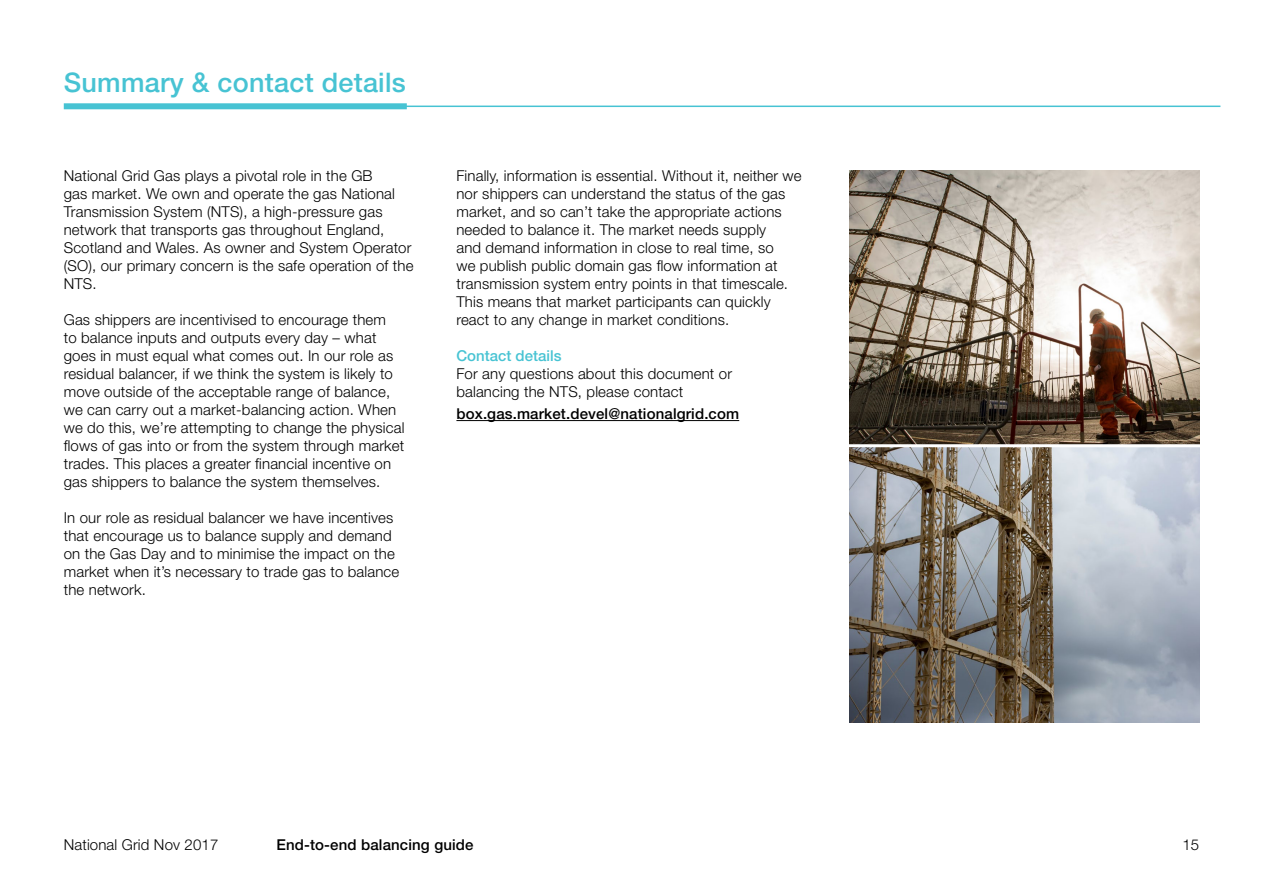
<style>
.page{position:relative;width:1263px;height:893px;background:#fff}
.page>*{position:absolute;margin:0;border:0;box-sizing:border-box;transform-origin:0 0}
.t1{font:500 27px "Helvetica Neue LT Std";letter-spacing:.01em;color:#47c3d3}
.t2{font:300 15px/18px "Helvetica Neue LT Std";letter-spacing:.01em;color:#000}
.t3{font:500 15px "Helvetica Neue LT Std";letter-spacing:.01em;color:#000}
.t4{font:500 15px "Helvetica Neue LT Std";color:#47c3d3}
</style>
<div class="page">
<hr style="left:456px;top:420px;width:283px;height:1px;background:#000">
<div style="left:64px;top:103px;width:343px;height:6px;background:#47c3d3"></div>
<hr style="left:374px;top:106px;width:846px;height:1px;background:#47c3d3">
<img style="left:849px;top:170px;width:350px;height:553px">
<hr style="left:840px;top:444px;width:366px;height:3px;background:#fff">
<h1 class="t1" style="left:64px;top:66px;width:344px">Summary &amp; contact details</h1>
<p class="t2" style="left:64px;top:166px;width:351px">National Grid Gas plays a pivotal role in the GB<br>gas market. We own and operate the gas National Transmission System (NTS), a high-pressure gas network that transports gas throughout England, Scotland and Wales. As owner and System Operator (SO), our primary concern is the safe operation of the NTS.</p>
<p class="t2" style="left:64px;top:310px;width:342px">Gas shippers are incentivised to encourage them<br>to balance inputs and outputs every day – what goes in must equal what comes out. In our role as residual balancer, if we think the system is likely to move outside of the acceptable range of balance, we can carry out a market-balancing action. When we do this, we’re attempting to change the physical flows of gas into or from the system through market trades. This places a greater financial incentive on gas shippers to balance the system themselves.</p>
<p class="t2" style="left:64px;top:508px;width:337px">In our role as residual balancer we have incentives that encourage us to balance supply and demand on the Gas Day and to minimise the impact on the market when it’s necessary to trade gas to balance the network.</p>
<p class="t2" style="left:456px;top:166px;width:347px">Finally, information is essential. Without it, neither we nor shippers can understand the status of the gas market, and so can’t take the appropriate actions needed to balance it. The market needs supply<br>and demand information in close to real time, so<br>we publish public domain gas flow information at transmission system entry points in that timescale.<br>This means that market participants can quickly react to any change in market conditions.</p>
<p class="t4" style="left:456px;top:347px;width:107px">Contact details</p>
<p class="t2" style="left:456px;top:364px;width:277px">For any questions about this document or balancing the NTS, please contact</p>
<p class="t3" style="left:456px;top:405px;width:284px">box.gas.market.devel@nationalgrid.com</p>
<p class="t2" style="left:64px;top:836px;width:156px">National Grid Nov 2017</p>
<p class="t3" style="left:276px;top:836px;width:199px">End-to-end balancing guide</p>
<p class="t2" style="left:1182px;top:836px;width:18px">15</p>
</div>
